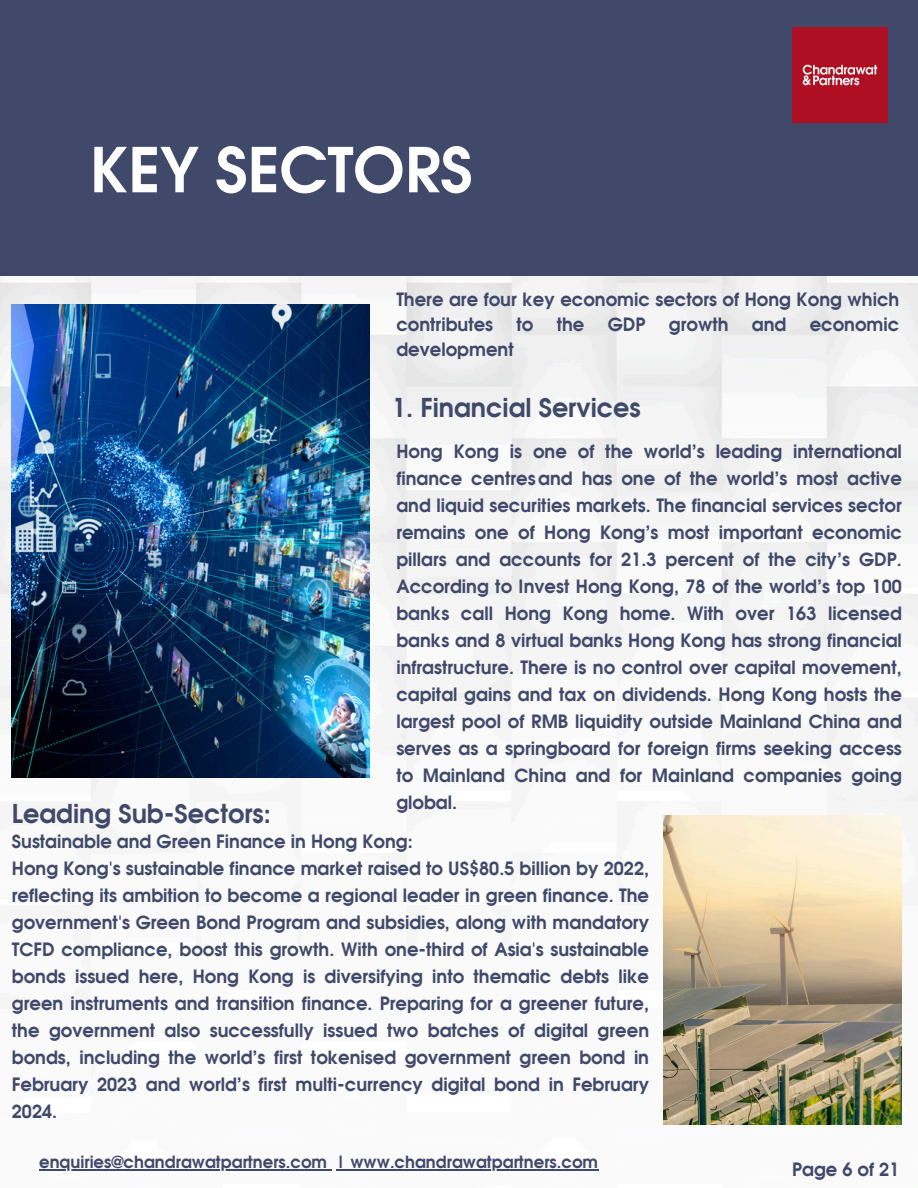
<style>
.page{position:relative;width:918px;height:1188px;background:#fff}
.page>*{position:absolute;margin:0;border:0;box-sizing:border-box;transform-origin:0 0}
.t1{font:600 61.5px "Avant Garde";color:#fff}
.t2{font:600 25.5px "Avant Garde";color:#41496b}
.t3{font:600 18px/27px "Avant Garde";color:#41496b;text-align:justify}
.t4{font:600 16.5px "Avant Garde";color:#41496b}
</style>
<div class="page">
<img style="left:0;top:275px;width:918px;height:896px">
<div style="left:0;top:0;width:918px;height:275px;background:#41496b"></div>
<img style="left:792px;top:27px;width:96px;height:96px">
<img style="left:12px;top:304px;width:358px;height:474px">
<img style="left:663px;top:815px;width:239px;height:310px">
<hr style="left:39px;top:1169px;width:288px;height:1px;background:#41496b">
<hr style="left:336px;top:1169px;width:262px;height:1px;background:#41496b">
<p class="t1" style="left:90px;top:143px;width:384px">KEY SECTORS</p>
<h1 class="t3" style="left:396px;top:288px;width:505px;line-height:24.8px">There are four key economic sectors of Hong Kong which contributes</h1>
<h1 class="t3" style="left:517px;top:312px;width:18px">to</h1>
<h1 class="t3" style="left:557px;top:312px;width:29px">the</h1>
<h1 class="t3" style="left:608px;top:312px;width:39px">GDP</h1>
<h1 class="t3" style="left:669px;top:312px;width:61px">growth</h1>
<h1 class="t3" style="left:752px;top:312px;width:36px">and</h1>
<h1 class="t3" style="left:810px;top:312px;width:91px">economic</h1>
<h1 class="t3" style="left:396px;top:337px;width:119px">development</h1>
<p class="t2" style="left:392px;top:397px;width:250px">1. Financial Services</p>
<p class="t3" style="left:396px;top:439px;width:507px">Hong Kong is one of the world’s leading international finance centresand has one of the world’s most active and liquid securities markets. The financial services sector remains one of Hong Kong’s most important economic pillars and accounts for 21.3 percent of the city’s GDP.<br>According to Invest Hong Kong, 78 of the world’s top 100 banks call Hong Kong home. With over 163 licensed banks and 8 virtual banks Hong Kong has strong financial infrastructure. There is no control over capital movement, capital gains and tax on dividends. Hong Kong hosts the largest pool of RMB liquidity outside Mainland China and serves as a springboard for foreign firms seeking access to Mainland China and for Mainland companies going global.</p>
<h2 class="t2" style="left:12px;top:802px;width:260px">Leading Sub-Sectors:</h2>
<p class="t3" style="left:12px;top:829px;width:403px">Sustainable and Green Finance in Hong Kong:</p>
<h2 class="t3" style="left:12px;top:856px;width:639px">Hong Kong's sustainable finance market raised to US$80.5 billion by 2022, reflecting its ambition to become a regional leader in green finance. The government's Green Bond Program and subsidies, along with mandatory TCFD compliance, boost this growth. With one-third of Asia's sustainable bonds issued here, Hong Kong is diversifying into thematic debts like green instruments and transition finance. Preparing for a greener future, the government also successfully issued two batches of digital green bonds, including the world’s first tokenised government green bond in February 2023 and world’s first multi-currency digital bond in February 2024.</h2>
<p class="t4" style="left:39px;top:1155px;width:289px">enquiries@chandrawatpartners.com</p>
<p class="t4" style="left:336px;top:1155px;width:264px">| www.chandrawatpartners.com</p>
<p class="t3" style="left:792px;top:1157px;width:109px">Page 6 of 21</p>
</div>
